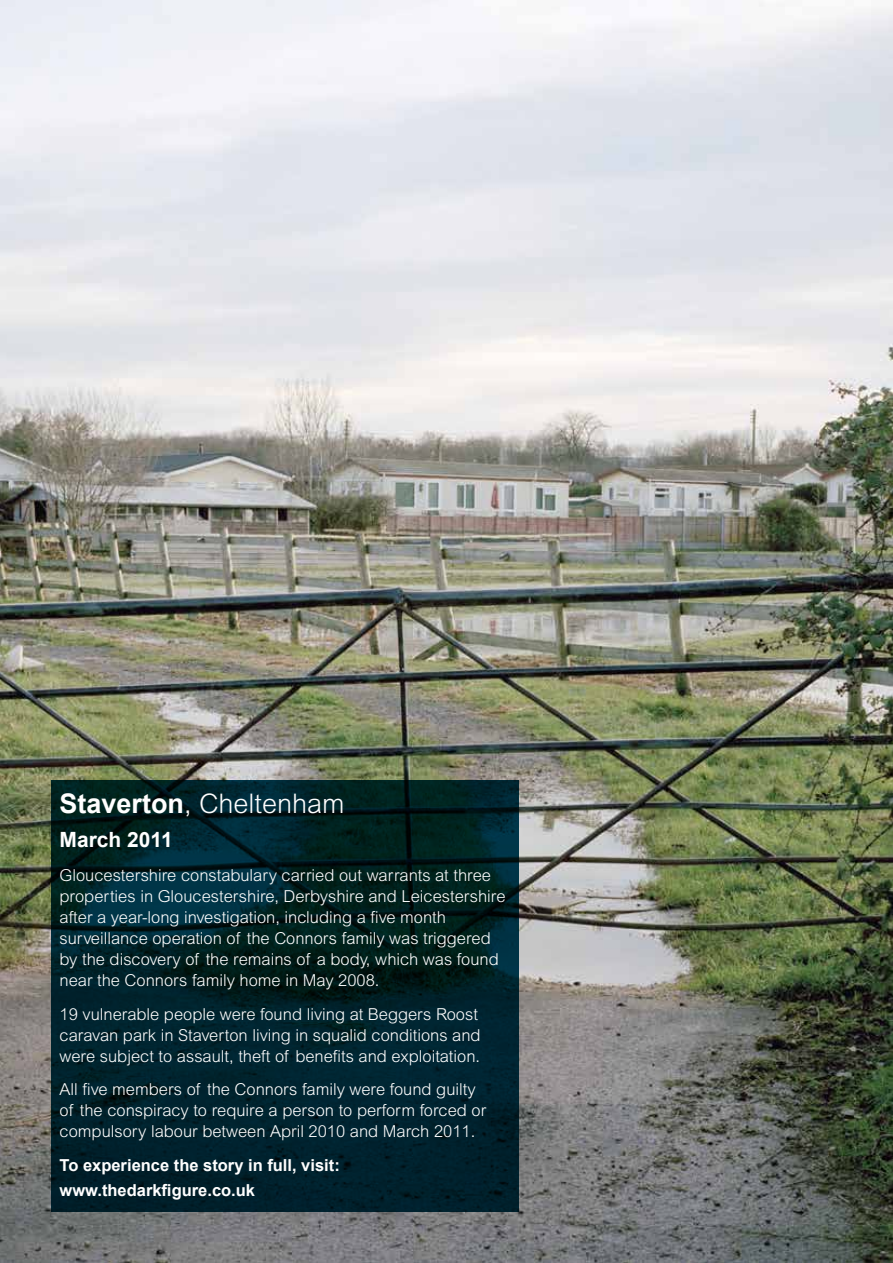
<style>
.page{position:relative;width:893px;height:1263px;background:#fff}
.page>*{position:absolute;margin:0;border:0;box-sizing:border-box;transform-origin:0 0}
.t1{font:300 27px "Arial MT Std";color:#fff}
.t2{font:700 21px "Arial";color:#fff}
.t3{font:300 16.5px/21px "Arial MT Std";color:#fff}
.t4{font:700 16.5px/25.2px "Arial";color:#fff}
.s1{font-family:"Arial";font-weight:700}
</style>
<div class="page">
<img style="left:0;top:0;width:893px;height:1263px">
<svg style="left:51px;top:780px;width:468px;height:432px;background:#002128"></svg>
<h1 class="t1" style="left:60px;top:788px;width:287px"><span class="s1">Staverton</span>, Cheltenham</h1>
<p class="t2" style="left:60px;top:826px;width:115px">March 2011</p>
<p class="t3" style="left:60px;top:864px;width:448px">Gloucestershire constabulary carried out warrants at three properties in Gloucestershire, Derbyshire and Leicestershire after a year-long investigation, including a five month surveillance operation of the Connors family was triggered by the discovery of the remains of a body, which was found near the Connors family home in May 2008.</p>
<p class="t3" style="left:60px;top:1003px;width:423px">19 vulnerable people were found living at Beggers Roost caravan park in Staverton living in squalid conditions and were subject to assault, theft of benefits and exploitation.</p>
<p class="t3" style="left:60px;top:1079px;width:428px">All five members of the Connors family were found guilty of the conspiracy to require a person to perform forced or compulsory labour between April 2010 and March 2011.</p>
<p class="t4" style="left:60px;top:1153px;width:282px">To experience the story in full, visit: www.thedarkfigure.co.uk</p>
</div>
